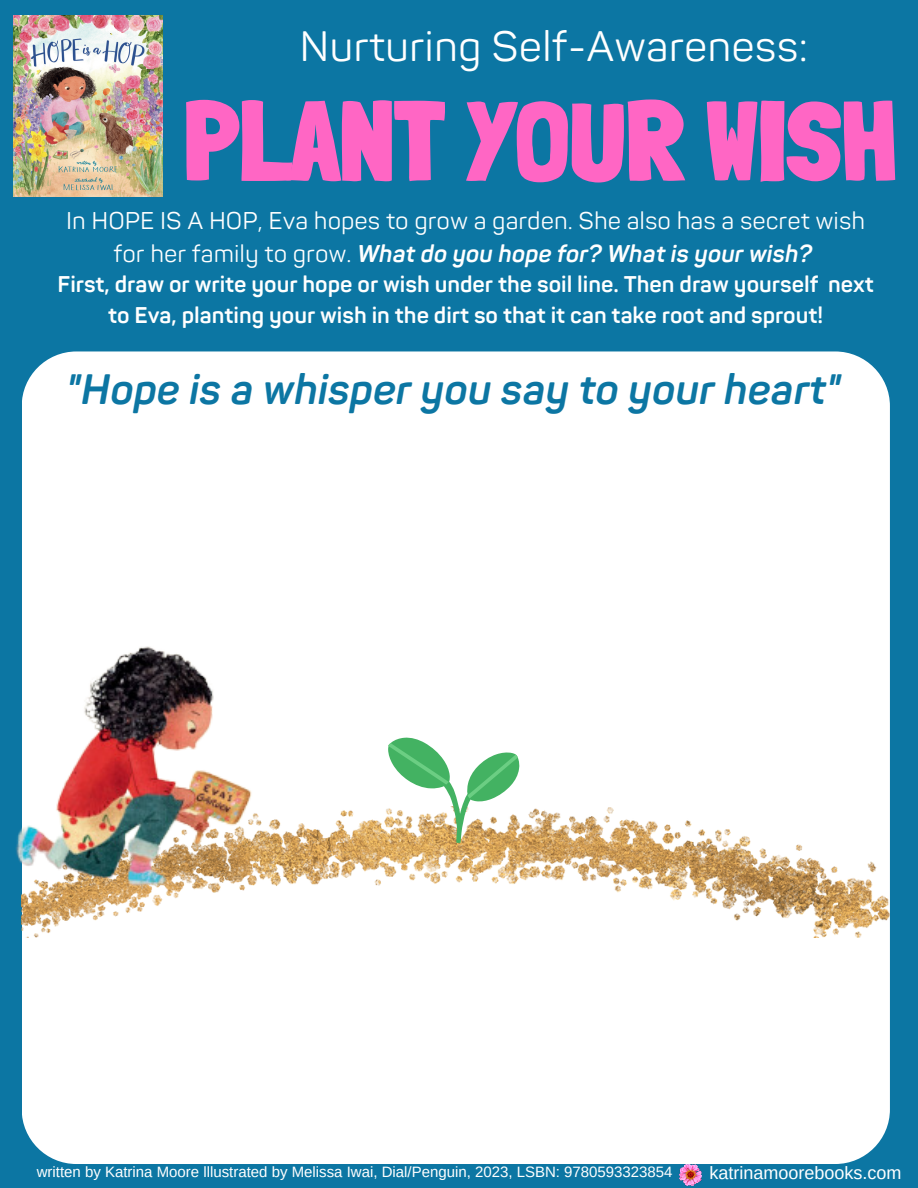
<style>
.page{position:relative;width:918px;height:1188px;background:#0c76a3}
.page>*{position:absolute;margin:0;border:0;box-sizing:border-box;transform-origin:0 0}
.t1{font:900 111.75px "Londrina Solid";color:#ff66c4}
.t2{font:italic 700 41.85px "Panton";color:#0c76a3}
.t3{font:41.85px "Panton";color:#fff}
.t4{font:23.85px/32.7px "Panton";color:#fff;text-align:center}
.t5{font:700 22.35px/30.3px "Panton";color:#fff;text-align:center}
.t6{font:18px "Arimo";color:#fff}
.t7{font:15px "Arimo";color:#fff}
.s1{font-weight:700;font-style:italic}
</style>
<div class="page">
<div style="left:22px;top:351px;width:868px;height:813px;background:#fff;border-radius:55px"></div>
<img style="left:13px;top:15px;width:150px;height:182px">
<img style="left:680px;top:1164px;width:21px;height:21px">
<img style="left:315px;top:807px;width:575px;height:130px">
<img style="left:16px;top:646px;width:299px;height:292px">
<svg style="left:388px;top:737px;width:132px;height:106px"></svg>
<h2 class="t3" style="left:300px;top:22px;width:510px">Nurturing Self-Awareness:</h2>
<h1 class="t1" style="left:184px;top:75px;width:715px">PLANT YOUR WISH</h1>
<p class="t4" style="left:66px;top:206px;width:801px">In HOPE IS A HOP, Eva hopes to grow a garden. She also has a secret wish for her family to grow. <span class="s1">What do you hope for? What is your wish?</span></p>
<p class="t5" style="left:57px;top:270px;width:818px">First, draw or write your hope or wish under the soil line. Then draw yourself next to Eva, planting your wish in the dirt so that it can take root and sprout!</p>
<h2 class="t2" style="left:66px;top:364px;width:777px">"Hope is a whisper you say to your heart"</h2>
<p class="t7" style="left:37px;top:1164px;width:637px">written by Katrina Moore lllustrated by Melissa Iwai, Dial/Penguin, 2023, LSBN: 9780593323854</p>
<p class="t6" style="left:709px;top:1163px;width:194px">katrinamoorebooks.com</p>
</div>
